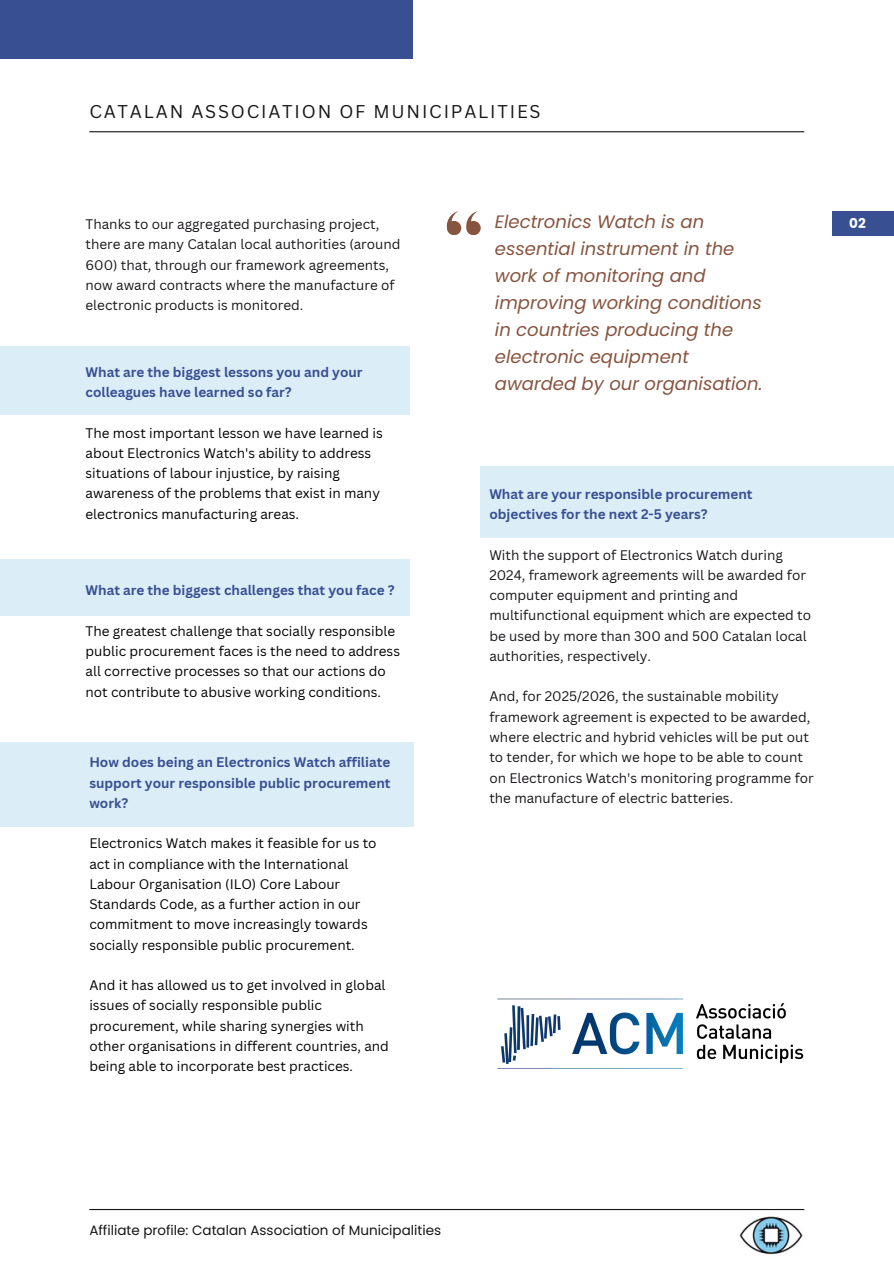
<style>
.page{position:relative;width:894px;height:1264px;background:#fff}
.page>*{position:absolute;margin:0;border:0;box-sizing:border-box;transform-origin:0 0}
.t1{font:italic 18px/27px "Poppins";color:#87543f}
.t2{font:18px "Canva Sans";letter-spacing:.1em;color:#181519}
.t3{font:13.5px/20.2px "Canva Sans";color:#000}
.t4{font:13.5px/20.2px "Canva Sans";color:#181519}
.t5{font:700 13.5px/20.2px "Canva Sans";color:#384f92}
.t6{font:13.5px "Poppins";color:#181519}
.t7{font:700 13.5px "Poppins";color:#fff}
</style>
<div class="page">
<hr style="left:89px;top:1208px;width:715px;height:1px;background:#181519">
<hr style="left:89px;top:131px;width:715px;height:1px;background:#181519">
<div style="left:0;top:0;width:413px;height:59px;background:#384f92"></div>
<div style="left:832px;top:211px;width:61px;height:24px;background:#384f92"></div>
<img style="left:739px;top:1216px;width:64px;height:39px">
<svg style="left:446px;top:211px;width:34px;height:24px"></svg>
<div style="left:0;top:559px;width:409px;height:57px;background:#dbedf7"></div>
<div style="left:0;top:346px;width:409px;height:69px;background:#dbedf7"></div>
<div style="left:0;top:742px;width:413px;height:84px;background:#dbedf7"></div>
<img style="left:497px;top:998px;width:307px;height:71px">
<div style="left:480px;top:465px;width:413px;height:72px;background:#dbedf7"></div>
<p class="t2" style="left:89px;top:98px;width:452px">CATALAN ASSOCIATION OF MUNICIPALITIES</p>
<p class="t1" style="left:494px;top:208px;width:269px">Electronics Watch is an essential instrument in the work of monitoring and improving working conditions in countries producing the electronic equipment awarded by our organisation.</p>
<h3 class="t4" style="left:85px;top:214px;width:316px">Thanks to our aggregated purchasing project, there are many Catalan local authorities (around 600) that, through our framework agreements, now award contracts where the manufacture of electronic products is monitored.</h3>
<p class="t7" style="left:848px;top:213px;width:18px">02</p>
<h3 class="t5" style="left:85px;top:361px;width:278px">What are the biggest lessons you and your colleagues have learned so far?</h3>
<p class="t3" style="left:85px;top:422px;width:299px">The most important lesson we have learned is about Electronics Watch's ability to address situations of labour injustice, by raising awareness of the problems that exist in many electronics manufacturing areas.</p>
<p class="t5" style="left:489px;top:483px;width:264px">What are your responsible procurement objectives for the next 2-5 years?</p>
<p class="t4" style="left:489px;top:544px;width:323px">With the support of Electronics Watch during 2024, framework agreements will be awarded for computer equipment and printing and multifunctional equipment which are expected to be used by more than 300 and 500 Catalan local authorities, respectively.</p>
<p class="t4" style="left:489px;top:686px;width:326px">And, for 2025/2026, the sustainable mobility framework agreement is expected to be awarded, where electric and hybrid vehicles will be put out to tender, for which we hope to be able to count on Electronics Watch's monitoring programme for the manufacture of electric batteries.</p>
<h3 class="t5" style="left:85px;top:580px;width:310px">What are the biggest challenges that you face ?</h3>
<p class="t3" style="left:85px;top:620px;width:316px">The greatest challenge that socially responsible public procurement faces is the need to address all corrective processes so that our actions do not contribute to abusive working conditions.</p>
<h2 class="t5" style="left:89px;top:752px;width:303px;text-align:justify">How does being an Electronics Watch affiliate support your responsible public procurement work?</h2>
<p class="t3" style="left:89px;top:833px;width:289px">Electronics Watch makes it feasible for us to act in compliance with the International Labour Organisation (ILO) Core Labour Standards Code, as a further action in our commitment to move increasingly towards socially responsible public procurement.</p>
<h3 class="t3" style="left:89px;top:974px;width:301px">And it has allowed us to get involved in global issues of socially responsible public procurement, while sharing synergies with other organisations in different countries, and being able to incorporate best practices.</h3>
<p class="t6" style="left:89px;top:1220px;width:353px">Affiliate profile: Catalan Association of Municipalities</p>
</div>
